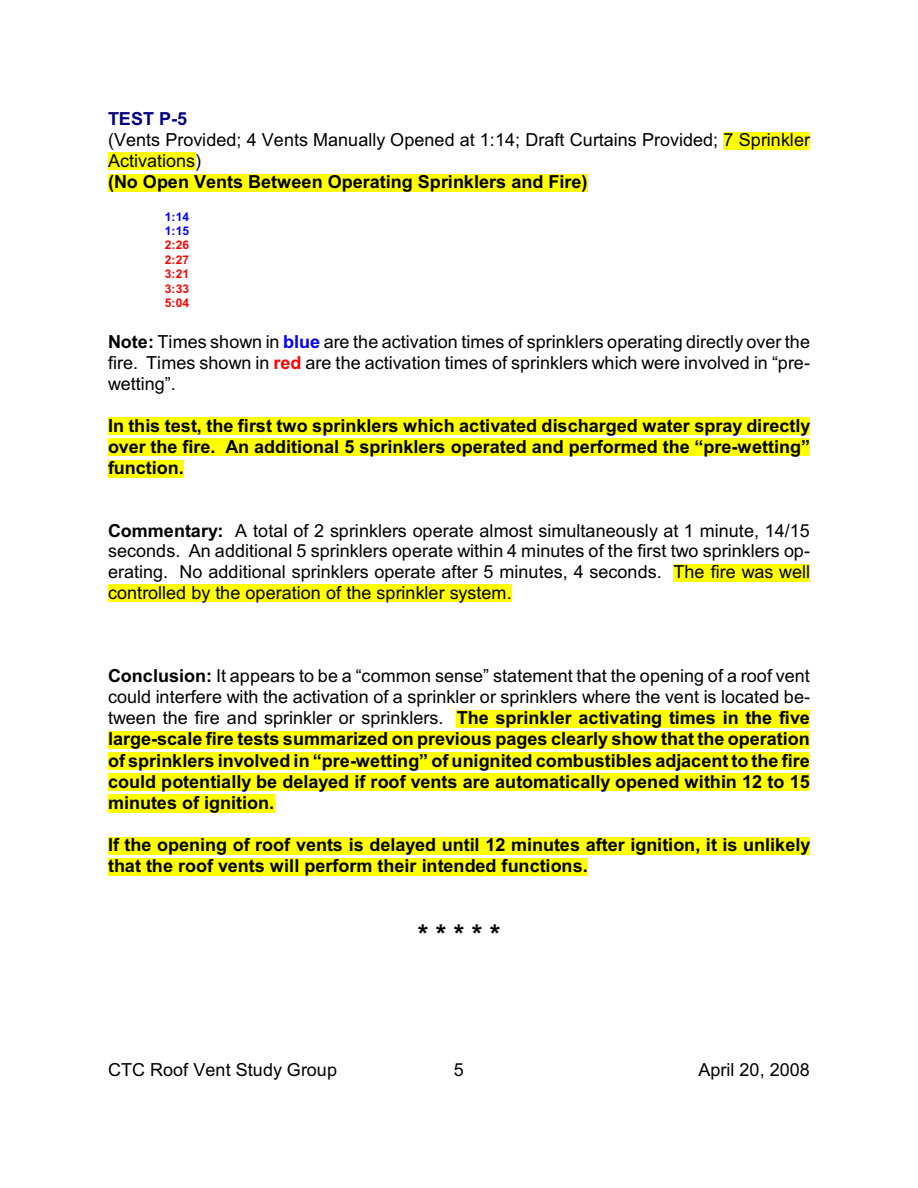
<style>
.page{position:relative;width:918px;height:1188px;background:#fff}
.page>*{position:absolute;margin:0;border:0;box-sizing:border-box;transform-origin:0 0}
.t1{font:700 27px "Arial";color:#000}
.t2{font:700 18px/21.1px "Arial";color:#000;text-align:justify}
.t3{font:18px/20.7px "Arial";letter-spacing:.005em;color:#000;text-align:justify}
.t4{font:700 18px "Arial";color:#000080}
.t5{font:700 12px/14.4px "Arial";letter-spacing:.01em;color:#f00;text-align:justify}
.t6{font:700 12px/14.4px "Arial";color:#00f}
.s1{font-weight:700}
.s2{font-weight:700;color:#00f}
.s3{font-weight:700;color:#f00}
.s4{font-weight:400}
</style>
<div class="page">
<div style="left:724px;top:132px;width:86px;height:18px;background:#ff0"></div>
<div style="left:108px;top:152px;width:87px;height:18px;background:#ff0"></div>
<div style="left:108px;top:174px;width:480px;height:18px;background:#ff0"></div>
<div style="left:108px;top:417px;width:16px;height:18px;background:#ff0"></div>
<div style="left:124px;top:417px;width:36px;height:18px;background:#ff0"></div>
<div style="left:160px;top:417px;width:530px;height:18px;background:#ff0"></div>
<div style="left:690px;top:417px;width:120px;height:18px;background:#ff0"></div>
<div style="left:108px;top:438px;width:38px;height:18px;background:#ff0"></div>
<div style="left:146px;top:438px;width:70px;height:18px;background:#ff0"></div>
<div style="left:216px;top:438px;width:311px;height:18px;background:#ff0"></div>
<div style="left:527px;top:438px;width:283px;height:18px;background:#ff0"></div>
<div style="left:108px;top:460px;width:76px;height:18px;background:#ff0"></div>
<div style="left:673px;top:564px;width:22px;height:18px;background:#ff0"></div>
<div style="left:695px;top:564px;width:10px;height:18px;background:#ff0"></div>
<div style="left:705px;top:564px;width:105px;height:18px;background:#ff0"></div>
<div style="left:108px;top:584px;width:404px;height:18px;background:#ff0"></div>
<div style="left:457px;top:710px;width:353px;height:18px;background:#ff0"></div>
<div style="left:108px;top:731px;width:94px;height:18px;background:#ff0"></div>
<div style="left:202px;top:731px;width:608px;height:18px;background:#ff0"></div>
<div style="left:108px;top:752px;width:17px;height:18px;background:#ff0"></div>
<div style="left:125px;top:752px;width:603px;height:18px;background:#ff0"></div>
<div style="left:728px;top:752px;width:20px;height:18px;background:#ff0"></div>
<div style="left:748px;top:752px;width:62px;height:18px;background:#ff0"></div>
<div style="left:108px;top:773px;width:48px;height:18px;background:#ff0"></div>
<div style="left:156px;top:773px;width:628px;height:18px;background:#ff0"></div>
<div style="left:784px;top:773px;width:6px;height:18px;background:#ff0"></div>
<div style="left:790px;top:773px;width:20px;height:18px;background:#ff0"></div>
<div style="left:108px;top:795px;width:166px;height:18px;background:#ff0"></div>
<div style="left:108px;top:837px;width:11px;height:18px;background:#ff0"></div>
<div style="left:119px;top:837px;width:165px;height:18px;background:#ff0"></div>
<div style="left:284px;top:837px;width:22px;height:18px;background:#ff0"></div>
<div style="left:306px;top:837px;width:504px;height:18px;background:#ff0"></div>
<div style="left:108px;top:858px;width:480px;height:18px;background:#ff0"></div>
<p class="t4" style="left:108px;top:112px;width:81px">TEST P-5</p>
<p class="t3" style="left:108px;top:131px;width:704px">(Vents Provided; 4 Vents Manually Opened at 1:14; Draft Curtains Provided; 7 Sprinkler<br>Activations)</p>
<p class="t2" style="left:108px;top:173px;width:481px">(No Open Vents Between Operating Sprinklers and Fire)</p>
<p class="t6" style="left:165px;top:210px;width:26px">1:14<br>1:15</p>
<p class="t5" style="left:165px;top:239px;width:26px">2:26<br>2:27<br>3:21<br>3:33<br>5:04</p>
<p class="t3" style="left:108px;top:333px;width:704px"><span class="s1">Note:</span> Times shown in <span class="s2">blue</span> are the activation times of sprinklers operating directly over the fire. Times shown in <span class="s3">red</span> are the activation times of sprinklers which were involved in “pre&shy;wetting”.</p>
<p class="t2" style="left:108px;top:416px;width:704px">In this test, the first two sprinklers which activated discharged water spray directly over the fire. An additional 5 sprinklers operated and performed the “pre-wetting” function.</p>
<p class="t3" style="left:108px;top:522px;width:704px"><span class="s1">Commentary:</span> A total of 2 sprinklers operate almost simultaneously at 1 minute, 14/15 seconds. An additional 5 sprinklers operate within 4 minutes of the first two sprinklers op&shy;erating. No additional sprinklers operate after 5 minutes, 4 seconds. The fire was well controlled by the operation of the sprinkler system.</p>
<p class="t2" style="left:108px;top:667px;width:704px">Conclusion: <span class="s4">It appears to be a “common sense” statement that the opening of a roof vent could interfere with the activation of a sprinkler or sprinklers where the vent is located be&shy;tween the fire and sprinkler or sprinklers.</span> The sprinkler activating times in the five large-scale fire tests summarized on previous pages clearly show that the operation of sprinklers involved in “pre-wetting” of unignited combustibles adjacent to the fire could potentially be delayed if roof vents are automatically opened within 12 to 15 minutes of ignition.</p>
<p class="t2" style="left:108px;top:836px;width:704px">If the opening of roof vents is delayed until 12 minutes after ignition, it is unlikely that the roof vents will perform their intended functions.</p>
<h1 class="t1" style="left:418px;top:924px;width:84px">* * * * *</h1>
<p class="t3" style="left:108px;top:1061px;width:231px">CTC Roof Vent Study Group</p>
<p class="t3" style="left:454px;top:1061px;width:12px">5</p>
<p class="t3" style="left:698px;top:1061px;width:113px">April 20, 2008</p>
</div>
